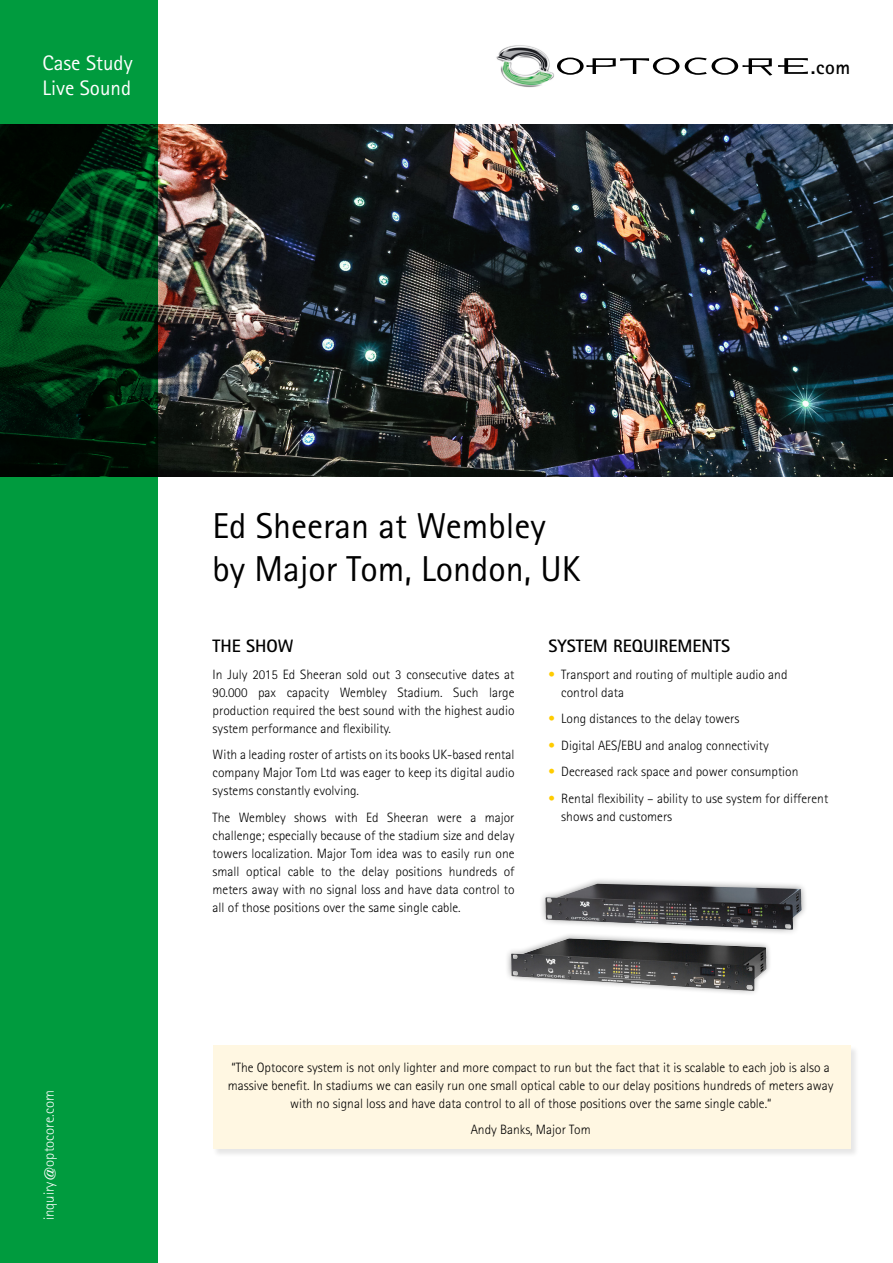
<style>
.page{position:relative;width:893px;height:1263px;background:#fff}
.page>*{position:absolute;margin:0;border:0;box-sizing:border-box;transform-origin:0 0}
.t1{font:36px/43.2px "Rotis Sans Serif";color:#000}
.t2{font:21px/25.2px "Rotis Sans Serif";color:#fff}
.t3{font:700 19.5px "Rotis Sans Serif";color:#000}
.t4{font:700 18px "Rotis Sans Serif";color:#000}
.t5{font:300 14.7px "Rotis Sans Serif";color:#fff}
.t6{font:300 13.5px/18px "Rotis Sans Serif";color:#000;text-align:justify}
.s1{color:#fc0}
</style>
<div class="page">
<img style="left:157px;top:124px;width:736px;height:353px">
<img style="left:496px;top:45px;width:58px;height:43px">
<svg style="left:685px;top:57px;width:87px;height:19px"></svg>
<svg style="left:778px;top:58px;width:30px;height:16px"></svg>
<svg style="left:557px;top:58px;width:122px;height:17px"></svg>
<div style="left:539px;top:877px;width:269px;height:59px;background:#000;opacity:.4"></div>
<img style="left:545px;top:884px;width:257px;height:46px">
<img style="left:507px;top:932px;width:264px;height:62px">
<svg style="left:0;top:0;width:157px;height:1263px;background:#007b30"></svg>
<div style="left:212px;top:1045px;width:647px;height:113px;background:#000;opacity:.1"></div>
<div style="left:213px;top:1045px;width:637px;height:104px;background:#fff7e2"></div>
<h2 class="t2" style="left:43px;top:50px;width:92px">Case Study<br>Live Sound</h2>
<h3 class="t3" style="left:811px;top:55px;width:41px">.com</h3>
<p class="t5" style="left:40px;top:1220px;width:132px;rotate:-90deg">inquiry@optocore.com</p>
<h1 class="t1" style="left:213px;top:504px;width:369px">Ed Sheeran at Wembley by Major Tom, London, UK</h1>
<h3 class="t4" style="left:213px;top:635px;width:82px">THE SHOW</h3>
<p class="t6" style="left:213px;top:665px;width:303px">In July 2015 Ed Sheeran sold out 3 consecutive dates at 90.000 pax capacity Wembley Stadium. Such large production required the best sound with the highest audio system performance and flexibility.</p>
<p class="t6" style="left:213px;top:745px;width:303px">With a leading roster of artists on its books UK-based rental company Major Tom Ltd was eager to keep its digital audio systems constantly evolving.</p>
<p class="t6" style="left:213px;top:808px;width:303px">The Wembley shows with Ed Sheeran were a major challenge; especially because of the stadium size and delay towers localization. Major Tom idea was to easily run one small optical cable to the delay positions hundreds of meters away with no signal loss and have data control to all of those positions over the same single cable.</p>
<h3 class="t4" style="left:549px;top:635px;width:183px">SYSTEM REQUIREMENTS</h3>
<p class="t6" style="left:561px;top:665px;width:228px;text-indent:-13px"><span class="s1">•</span> Transport and routing of multiple audio and control data</p>
<p class="t6" style="left:549px;top:709px;width:192px"><span class="s1">•</span> Long distances to the delay towers</p>
<p class="t6" style="left:549px;top:736px;width:222px"><span class="s1">•</span> Digital AES/EBU and analog connectivity</p>
<p class="t6" style="left:549px;top:762px;width:251px"><span class="s1">•</span> Decreased rack space and power consumption</p>
<p class="t6" style="left:561px;top:789px;width:268px;text-indent:-13px"><span class="s1">•</span> Rental flexibility – ability to use system for different shows and customers</p>
<p class="t6" style="left:228px;top:1058px;width:607px;text-align:center">“The Optocore system is not only lighter and more compact to run but the fact that it is scalable to each job is also a massive benefit. In stadiums we can easily run one small optical cable to our delay positions hundreds of meters away with no signal loss and have data control to all of those positions over the same single cable.“</p>
<p class="t6" style="left:471px;top:1120px;width:121px">Andy Banks, Major Tom</p>
</div>
